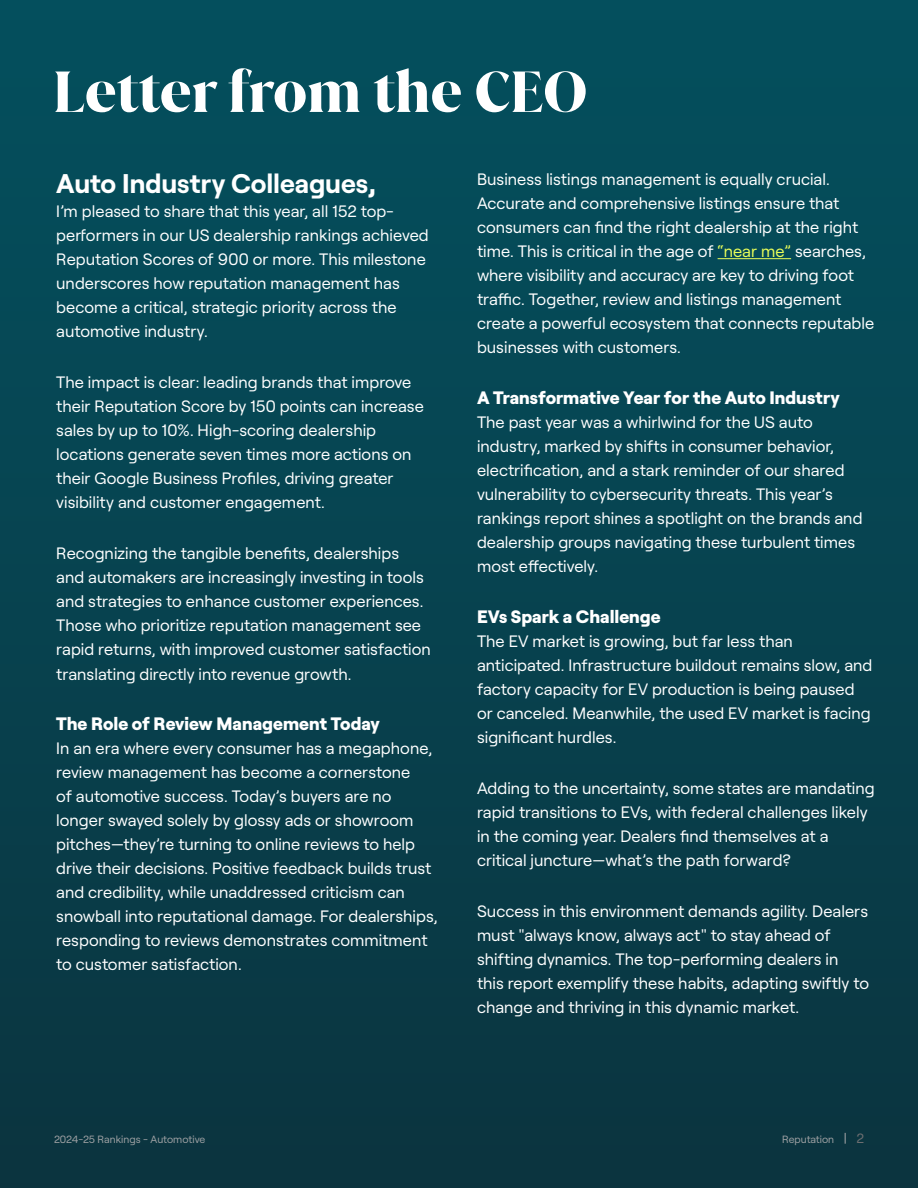
<style>
.page{position:relative;width:918px;height:1188px;background:#fff}
.page>*{position:absolute;margin:0;border:0;box-sizing:border-box;transform-origin:0 0}
.t1{font:700 55.5px "Juana";color:#fff}
.t2{font:700 27px "Roobert";color:#fff}
.t3{font:800 18px "Roobert";color:#fff}
.t4{font:16.5px/24px "Roobert";color:#fff}
.t5{font:10.5px "Roobert";color:#9fa1a4}
.s1{color:#eaff59}
.s2{font-size:13.5px}
.s3{font-size:13.5px;color:#6d6e71}
</style>
<div class="page">
<div style="left:0;top:0;width:918px;height:1188px;background:linear-gradient(to bottom,#04505e,#0b343f)"></div>
<hr style="left:718px;top:258px;width:73px;height:1px;background:#eaff59">
<h1 class="t1" style="left:53px;top:55px;width:536px">Letter from the CEO</h1>
<h2 class="t2" style="left:56px;top:163px;width:321px">Auto Industry Colleagues,</h2>
<p class="t4" style="left:56px;top:198px;width:374px">I’m pleased to share that this year, all 152 top&shy;performers in our US dealership rankings achieved Reputation Scores of 900 or more. This milestone underscores how reputation management has become a critical, strategic priority across the automotive industry.</p>
<p class="t4" style="left:56px;top:369px;width:369px">The impact is clear: leading brands that improve their Reputation Score by 150 points can increase sales by up to 10%. High-scoring dealership locations generate seven times more actions on their Google Business Profiles, driving greater visibility and customer engagement.</p>
<p class="t4" style="left:56px;top:540px;width:376px">Recognizing the tangible benefits, dealerships and automakers are increasingly investing in tools and strategies to enhance customer experiences.<br>Those who prioritize reputation management see rapid returns, with improved customer satisfaction translating directly into revenue growth.</p>
<p class="t3" style="left:56px;top:710px;width:325px">The Role of Review Management Today</p>
<p class="t4" style="left:56px;top:735px;width:383px">In an era where every consumer has a megaphone, review management has become a cornerstone<br>of automotive success. Today’s buyers are no longer swayed solely by glossy ads or showroom pitches—they’re turning to online reviews to help drive their decisions. Positive feedback builds trust and credibility, while unaddressed criticism can snowball into reputational damage. For dealerships, responding to reviews demonstrates commitment to customer satisfaction.</p>
<p class="t4" style="left:477px;top:166px;width:399px">Business listings management is equally crucial.<br>Accurate and comprehensive listings ensure that consumers can find the right dealership at the right time. This is critical in the age of <span class="s1">“near me”</span> searches, where visibility and accuracy are key to driving foot traffic. Together, review and listings management create a powerful ecosystem that connects reputable businesses with customers.</p>
<p class="t3" style="left:477px;top:384px;width:364px">A Transformative Year for the Auto Industry</p>
<p class="t4" style="left:477px;top:409px;width:387px">The past year was a whirlwind for the US auto industry, marked by shifts in consumer behavior, electrification, and a stark reminder of our shared vulnerability to cybersecurity threats. This year’s rankings report shines a spotlight on the brands and dealership groups navigating these turbulent times most effectively.</p>
<p class="t3" style="left:477px;top:603px;width:185px">EVs Spark a Challenge</p>
<p class="t4" style="left:477px;top:628px;width:397px">The EV market is growing, but far less than anticipated. Infrastructure buildout remains slow, and factory capacity for EV production is being paused or canceled. Meanwhile, the used EV market is facing significant hurdles.</p>
<p class="t4" style="left:477px;top:775px;width:399px">Adding to the uncertainty, some states are mandating rapid transitions to EVs, with federal challenges likely in the coming year. Dealers find themselves at a critical juncture—what’s the path forward?</p>
<p class="t4" style="left:477px;top:898px;width:394px">Success in this environment demands agility. Dealers must "always know, always act" to stay ahead of shifting dynamics. The top-performing dealers in this report exemplify these habits, adapting swiftly to change and thriving in this dynamic market.</p>
<p class="t5" style="left:54px;top:1131px;width:153px">2024-25 Rankings - Automotive</p>
<p class="t5" style="left:782px;top:1131px;width:83px">Reputation <span class="s2">|</span> <span class="s3">2</span></p>
</div>
